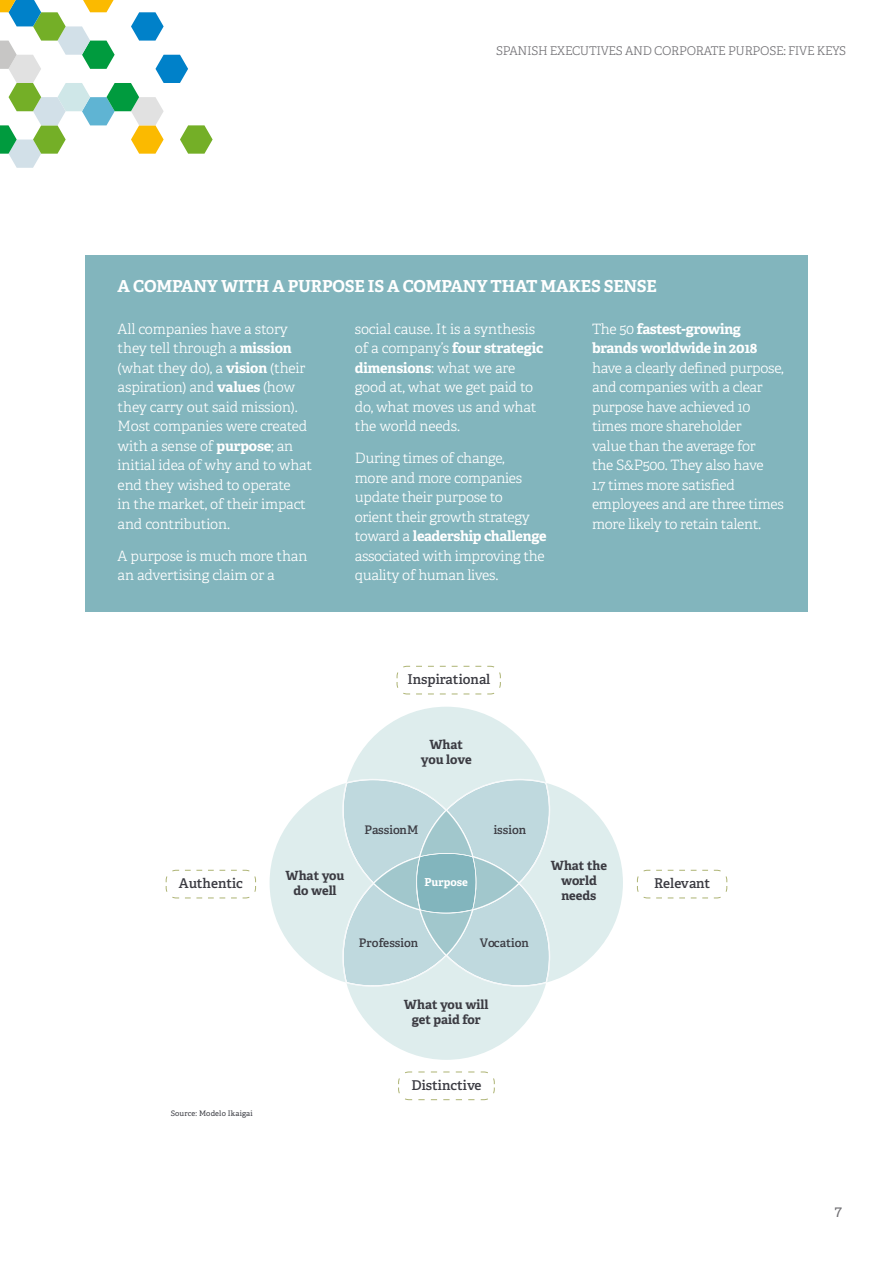
<style>
.page{position:relative;width:893px;height:1263px;background:#fff}
.page>*{position:absolute;margin:0;border:0;box-sizing:border-box;transform-origin:0 0}
.t1{font:700 16.5px "Adelle";letter-spacing:-.01em;color:#fff}
.t2{font:15px "Adelle";color:#706f73}
.t3{font:300 14.25px/19.5px "Adelle";letter-spacing:-.02em;color:#fff}
.t4{font:700 14.25px/19.5px "Adelle";letter-spacing:-.025em;color:#fff}
.t5{font:600 13.5px "Adelle";color:#3b3b42}
.t6{font:700 12.6px/15.1px "Adelle";color:#3b3b42;text-align:center}
.t7{font:300 12px "Adelle";letter-spacing:-.025em;color:#706f73}
.t8{font:600 11.85px "Adelle";color:#3b3b42}
.t9{font:700 10.95px "Adelle";color:#fff}
.t10{font:7.5px "Adelle";letter-spacing:.02em;color:#3a3b42}
.s1{font-weight:700}
.s2{font-weight:300}
</style>
<div class="page">
<svg style="left:0;top:0;width:213px;height:168px"></svg>
<div style="left:85px;top:255px;width:723px;height:357px;background:#82b5bd"></div>
<svg style="left:396px;top:666px;width:105px;height:29px"></svg>
<svg style="left:270px;top:707px;width:353px;height:353px"></svg>
<svg style="left:166px;top:870px;width:90px;height:29px"></svg>
<svg style="left:637px;top:870px;width:90px;height:29px"></svg>
<svg style="left:398px;top:1071px;width:97px;height:29px"></svg>
<p class="t7" style="left:496px;top:42px;width:351px">SPANISH EXECUTIVES AND CORPORATE PURPOSE: FIVE KEYS</p>
<p class="t1" style="left:118px;top:274px;width:541px">A COMPANY WITH A PURPOSE IS A COMPANY THAT MAKES SENSE</p>
<p class="t3" style="left:118px;top:318px;width:196px">All companies have a story they tell through a <span class="s1">mission </span>(what they do), a <span class="s1">vision</span> (their aspiration) and <span class="s1">values</span> (how they carry out said mission).<br>Most companies were created with a sense of <span class="s1">purpose</span>; an initial idea of why and to what end they wished to operate<br>in the market, of their impact and contribution.</p>
<p class="t3" style="left:118px;top:546px;width:191px">A purpose is much more than an advertising claim or a</p>
<p class="t3" style="left:355px;top:318px;width:190px">social cause. It is a synthesis of a company’s <span class="s1">four strategic dimensions</span>: what we are good at, what we get paid to do, what moves us and what the world needs.</p>
<p class="t3" style="left:355px;top:448px;width:193px">During times of change,<br>more and more companies update their purpose to<br>orient their growth strategy toward a <span class="s1">leadership challenge </span>associated with improving the quality of human lives.</p>
<p class="t5" style="left:407px;top:670px;width:84px">Inspirational</p>
<p class="t6" style="left:421px;top:736px;width:53px">What you love</p>
<p class="t8" style="left:365px;top:821px;width:55px">PassionM</p>
<p class="t8" style="left:494px;top:821px;width:34px">ission</p>
<p class="t4" style="left:592px;top:318px;width:167px"><span class="s2">The 50</span> fastest-growing brands worldwide in 2018</p>
<p class="t3" style="left:592px;top:357px;width:193px">have a clearly defined purpose, and companies with a clear purpose have achieved 10 times more shareholder<br>value than the average for<br>the S&amp;P500. They also have<br>1.7 times more satisfied employees and are three times more likely to retain talent.</p>
<p class="t6" style="left:551px;top:857px;width:58px">What the world needs</p>
<p class="t6" style="left:286px;top:867px;width:60px">What you do well</p>
<p class="t5" style="left:179px;top:873px;width:65px">Authentic</p>
<p class="t9" style="left:425px;top:874px;width:45px">Purpose</p>
<p class="t5" style="left:654px;top:873px;width:58px">Relevant</p>
<p class="t8" style="left:359px;top:934px;width:61px">Profession</p>
<p class="t8" style="left:480px;top:934px;width:51px">Vocation</p>
<p class="t6" style="left:404px;top:996px;width:86px">What you will get paid for</p>
<p class="t10" style="left:171px;top:1108px;width:83px">Source: Modelo Ikaigai</p>
<p class="t5" style="left:411px;top:1075px;width:72px">Distinctive</p>
<p class="t2" style="left:834px;top:1200px;width:9px">7</p>
</div>
